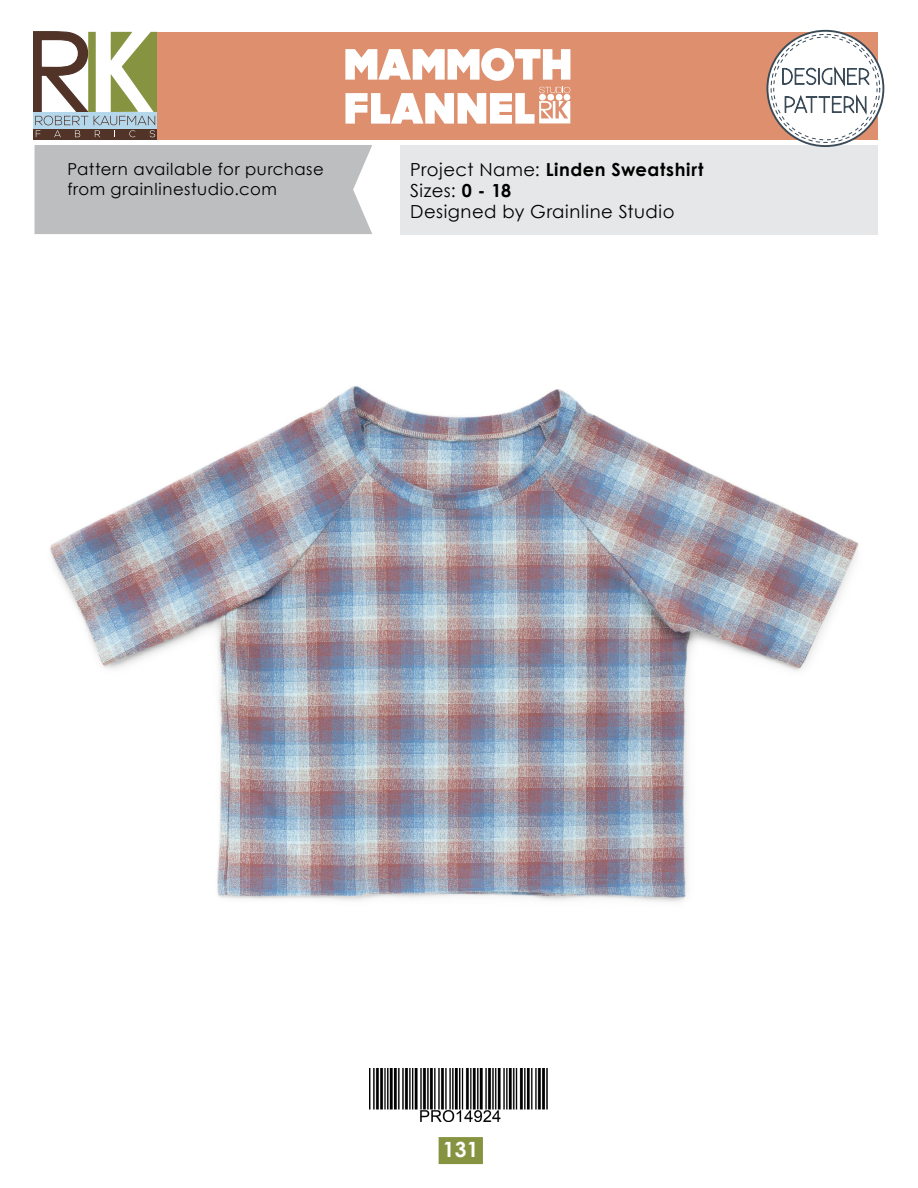
<style>
.page{position:relative;width:918px;height:1188px;background:#fff}
.page>*{position:absolute;margin:0;border:0;box-sizing:border-box;transform-origin:0 0}
.t1{font:700 21px "Century Gothic";color:#fff}
.t2{font:18px/21px "Century Gothic";letter-spacing:.03em;color:#000}
.t3{font:16.5px/19.8px "Century Gothic";letter-spacing:.035em;color:#000}
.s1{font-weight:700}
</style>
<div class="page">
<div style="left:439px;top:1137px;width:44px;height:27px;background:#869441"></div>
<img style="left:369px;top:1068px;width:179px;height:54px">
<img style="left:50px;top:386px;width:809px;height:516px">
<div style="left:35px;top:145px;width:337px;height:89px;background:#bcbec0"></div>
<div style="left:400px;top:145px;width:478px;height:89px;background:#e6e7e8"></div>
<div style="left:153px;top:32px;width:725px;height:107px;background:#de8f6e"></div>
<svg style="left:34px;top:32px;width:123px;height:107px"></svg>
<svg style="left:767px;top:31px;width:116px;height:115px"></svg>
<div style="left:767px;top:30px;width:117px;height:117px;border:2px solid #3a4a57;border-radius:50%"></div>
<svg style="left:771px;top:34px;width:109px;height:108px"></svg>
<div style="left:774px;top:37px;width:103px;height:103px;background:#fff;border-radius:50%"></div>
<svg style="left:782px;top:66px;width:88px;height:51px"></svg>
<svg style="left:345px;top:48px;width:225px;height:33px"></svg>
<svg style="left:345px;top:87px;width:225px;height:37px"></svg>
<p class="t3" style="left:67px;top:159px;width:258px">Pattern available for purchase from grainlinestudio.com</p>
<p class="t2" style="left:410px;top:159px;width:295px">Project Name: <span class="s1">Linden Sweatshirt<br></span>Sizes: <span class="s1">0 - 18<br></span>Designed by Grainline Studio</p>
<p class="t1" style="left:443px;top:1134px;width:37px">131</p>
</div>
